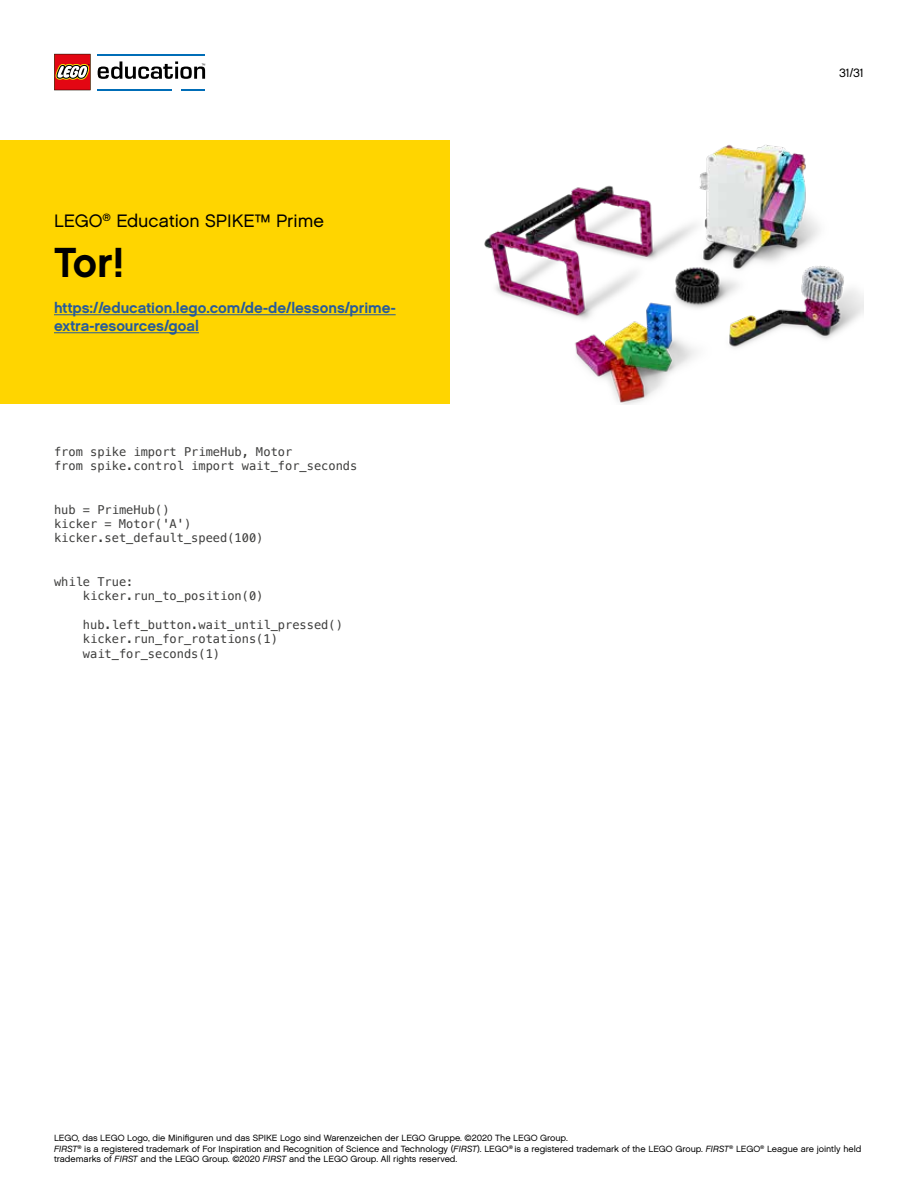
<style>
.page{position:relative;width:918px;height:1188px;background:#fff}
.page>*{position:absolute;margin:0;border:0;box-sizing:border-box;transform-origin:0 0}
.t1{font:700 42px "LEGO Chalet 60";color:#000}
.t2{font:18px "LEGO Chalet 60";color:#000}
.t3{font:700 15px/18px "LEGO Chalet 60";color:#275b9b}
.t4{font:12px/14.4px "Menlo";color:#3c3c3b}
.t5{font:12px "LEGO Chalet 60";color:#000}
.t6{font:9px/10.8px "LEGO Chalet 60";color:#000}
.s1{font-style:italic}
</style>
<div class="page">
<hr style="left:98px;top:54px;width:107px;height:1px;background:#006db7">
<hr style="left:98px;top:89px;width:74px;height:1px;background:#006db7">
<svg style="left:182px;top:89px;width:23px;height:1px"></svg>
<svg style="left:98px;top:61px;width:107px;height:18px"></svg>
<svg style="left:54px;top:54px;width:37px;height:36px"></svg>
<div style="left:0;top:140px;width:450px;height:264px;background:#ffd500"></div>
<img style="left:484px;top:144px;width:380px;height:260px">
<hr style="left:54px;top:314px;width:342px;height:1px;background:#275b9b">
<hr style="left:54px;top:332px;width:145px;height:1px;background:#275b9b">
<h2 class="t2" style="left:54px;top:210px;width:271px">LEGO<sup>®</sup> Education SPIKE™ Prime</h2>
<h1 class="t1" style="left:54px;top:236px;width:72px">Tor!</h1>
<h3 class="t3" style="left:54px;top:299px;width:343px">https://education.lego.com/de-de/lessons/prime&shy;extra-resources/goal</h3>
<h3 class="t4" style="left:54px;top:445px;width:305px">from spike import PrimeHub, Motor<br>from spike.control import wait_for_seconds</h3>
<h3 class="t4" style="left:54px;top:502px;width:211px">hub = PrimeHub()<br>kicker = Motor('A') kicker.set_default_speed(100)</h3>
<h3 class="t4" style="left:83px;top:574px;width:182px;text-indent:-29px">while True: kicker.run_to_position(0)</h3>
<h3 class="t4" style="left:83px;top:618px;width:262px">hub.left_button.wait_until_pressed() kicker.run_for_rotations(1) wait_for_seconds(1)</h3>
<h3 class="t5" style="left:839px;top:65px;width:26px">31/31</h3>
<p class="t6" style="left:54px;top:1132px;width:809px">LEGO, das LEGO Logo, die Minifiguren und das SPIKE Logo sind Warenzeichen der LEGO Gruppe. ©2020 The LEGO Group.<br><span class="s1">FIRST</span><sup>®</sup> is a registered trademark of For Inspiration and Recognition of Science and Technology (<span class="s1">FIRST</span>). LEGO<sup>®</sup> is a registered trademark of the LEGO Group. <span class="s1">FIRST</span><sup>®</sup> LEGO<sup>®</sup> League are jointly held trademarks of <span class="s1">FIRST</span> and the LEGO Group. ©2020 <span class="s1">FIRST</span> and the LEGO Group. All rights reserved.</p>
</div>
